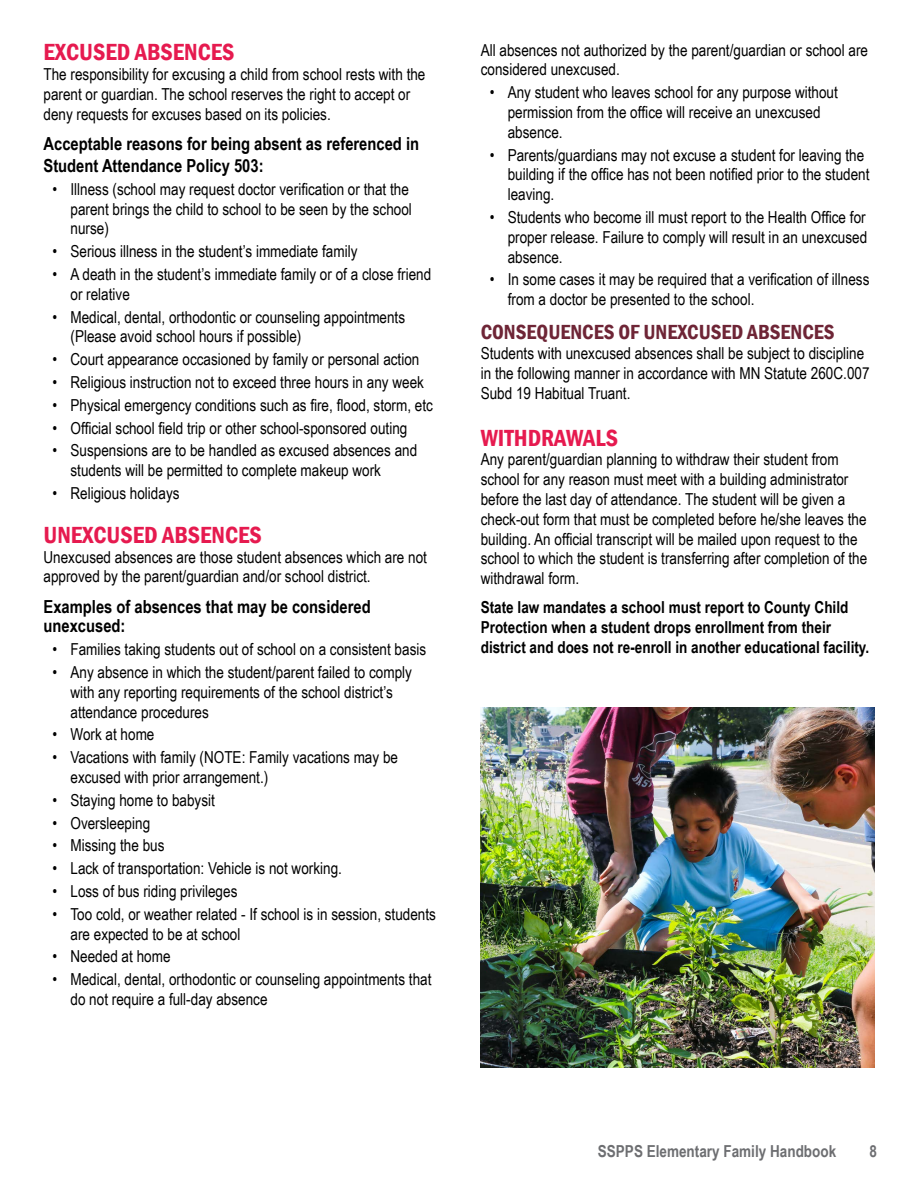
<style>
.page{position:relative;width:918px;height:1188px;background:#fff}
.page>*{position:absolute;margin:0;border:0;box-sizing:border-box;transform-origin:0 0}
.t1{font:600 condensed 24px "Franklin Gothic";color:#e61a4f}
.t2{font:600 condensed 21px "Franklin Gothic";color:#6e2536}
.t3{font:700 18px/21.6px "Arial Narrow";color:#000}
.t4{font:16.5px/19.8px "Arial Narrow";color:#000}
.t5{font:700 16.5px/19.8px "Arial Narrow";color:#000}
.t6{font:700 16.5px "Arial Narrow";color:#6d6e71}
</style>
<div class="page">
<img style="left:481px;top:707px;width:393px;height:360px">
<h1 class="t1" style="left:44px;top:36px;width:193px">EXCUSED ABSENCES</h1>
<p class="t4" style="left:44px;top:64px;width:384px">The responsibility for excusing a child from school rests with the parent or guardian. The school reserves the right to accept or deny requests for excuses based on its policies.</p>
<p class="t3" style="left:44px;top:132px;width:377px">Acceptable reasons for being absent as referenced in<br>Student Attendance Policy 503:</p>
<p class="t4" style="left:71px;top:178px;width:343px;text-indent:-18px">• Illness (school may request doctor verification or that the parent brings the child to school to be seen by the school nurse)</p>
<p class="t4" style="left:52px;top:241px;width:307px">• Serious illness in the student’s immediate family</p>
<p class="t4" style="left:71px;top:264px;width:362px;text-indent:-18px">• A death in the student’s immediate family or of a close friend or relative</p>
<p class="t4" style="left:71px;top:306px;width:336px;text-indent:-18px">• Medical, dental, orthodontic or counseling appointments (Please avoid school hours if possible)</p>
<p class="t4" style="left:52px;top:349px;width:368px">• Court appearance occasioned by family or personal action</p>
<p class="t4" style="left:52px;top:372px;width:373px">• Religious instruction not to exceed three hours in any week</p>
<p class="t4" style="left:52px;top:394px;width:382px">• Physical emergency conditions such as fire, flood, storm, etc</p>
<p class="t4" style="left:52px;top:417px;width:356px">• Official school field trip or other school-sponsored outing</p>
<p class="t4" style="left:71px;top:440px;width:348px;text-indent:-18px">• Suspensions are to be handled as excused absences and students will be permitted to complete makeup work</p>
<p class="t4" style="left:52px;top:483px;width:129px">• Religious holidays</p>
<h1 class="t1" style="left:44px;top:519px;width:220px">UNEXCUSED ABSENCES</h1>
<p class="t4" style="left:44px;top:546px;width:385px">Unexcused absences are those student absences which are not approved by the parent/guardian and/or school district.</p>
<p class="t3" style="left:44px;top:596px;width:329px;line-height:19.5px">Examples of absences that may be considered unexcused:</p>
<p class="t4" style="left:52px;top:639px;width:375px">• Families taking students out of school on a consistent basis</p>
<p class="t4" style="left:71px;top:662px;width:343px;text-indent:-18px">• Any absence in which the student/parent failed to comply with any reporting requirements of the school district’s attendance procedures</p>
<p class="t4" style="left:52px;top:724px;width:103px">• Work at home</p>
<p class="t4" style="left:71px;top:747px;width:329px;text-indent:-18px">• Vacations with family (NOTE: Family vacations may be excused with prior arrangement.)</p>
<p class="t4" style="left:52px;top:789px;width:164px">• Staying home to babysit</p>
<p class="t4" style="left:52px;top:812px;width:99px">• Oversleeping</p>
<p class="t4" style="left:52px;top:835px;width:114px">• Missing the bus</p>
<p class="t4" style="left:52px;top:858px;width:291px">• Lack of transportation: Vehicle is not working.</p>
<p class="t4" style="left:52px;top:881px;width:186px">• Loss of bus riding privileges</p>
<p class="t4" style="left:71px;top:904px;width:367px;text-indent:-18px">• Too cold, or weather related - If school is in session, students are expected to be at school</p>
<p class="t4" style="left:52px;top:946px;width:120px">• Needed at home</p>
<p class="t4" style="left:71px;top:969px;width:363px;text-indent:-18px">• Medical, dental, orthodontic or counseling appointments that do not require a full-day absence</p>
<p class="t4" style="left:481px;top:39px;width:389px">All absences not authorized by the parent/guardian or school are considered unexcused.</p>
<p class="t4" style="left:508px;top:82px;width:332px;text-indent:-18px">• Any student who leaves school for any purpose without permission from the office will receive an unexcused absence.</p>
<p class="t4" style="left:508px;top:144px;width:363px;text-indent:-18px">• Parents/guardians may not excuse a student for leaving the building if the office has not been notified prior to the student leaving.</p>
<p class="t4" style="left:508px;top:207px;width:361px;text-align:justify;text-indent:-18px">• Students who become ill must report to the Health Office for proper release. Failure to comply will result in an unexcused absence.</p>
<p class="t4" style="left:508px;top:269px;width:363px;text-indent:-18px">• In some cases it may be required that a verification of illness from a doctor be presented to the school.</p>
<p class="t2" style="left:481px;top:318px;width:355px">CONSEQUENCES OF UNEXCUSED ABSENCES</p>
<p class="t4" style="left:481px;top:343px;width:390px">Students with unexcused absences shall be subject to discipline in the following manner in accordance with MN Statute 260C.007<br>Subd 19 Habitual Truant.</p>
<h1 class="t1" style="left:481px;top:421px;width:139px">WITHDRAWALS</h1>
<p class="t4" style="left:481px;top:449px;width:388px">Any parent/guardian planning to withdraw their student from school for any reason must meet with a building administrator before the last day of attendance. The student will be given a check-out form that must be completed before he/she leaves the building. An official transcript will be mailed upon request to the school to which the student is transferring after completion of the withdrawal form.</p>
<p class="t5" style="left:481px;top:596px;width:390px">State law mandates a school must report to County Child<br>Protection when a student drops enrollment from their district and does not re-enroll in another educational facility.</p>
<p class="t6" style="left:598px;top:1139px;width:240px">SSPPS Elementary Family Handbook</p>
<p class="t6" style="left:869px;top:1139px;width:9px">8</p>
</div>
